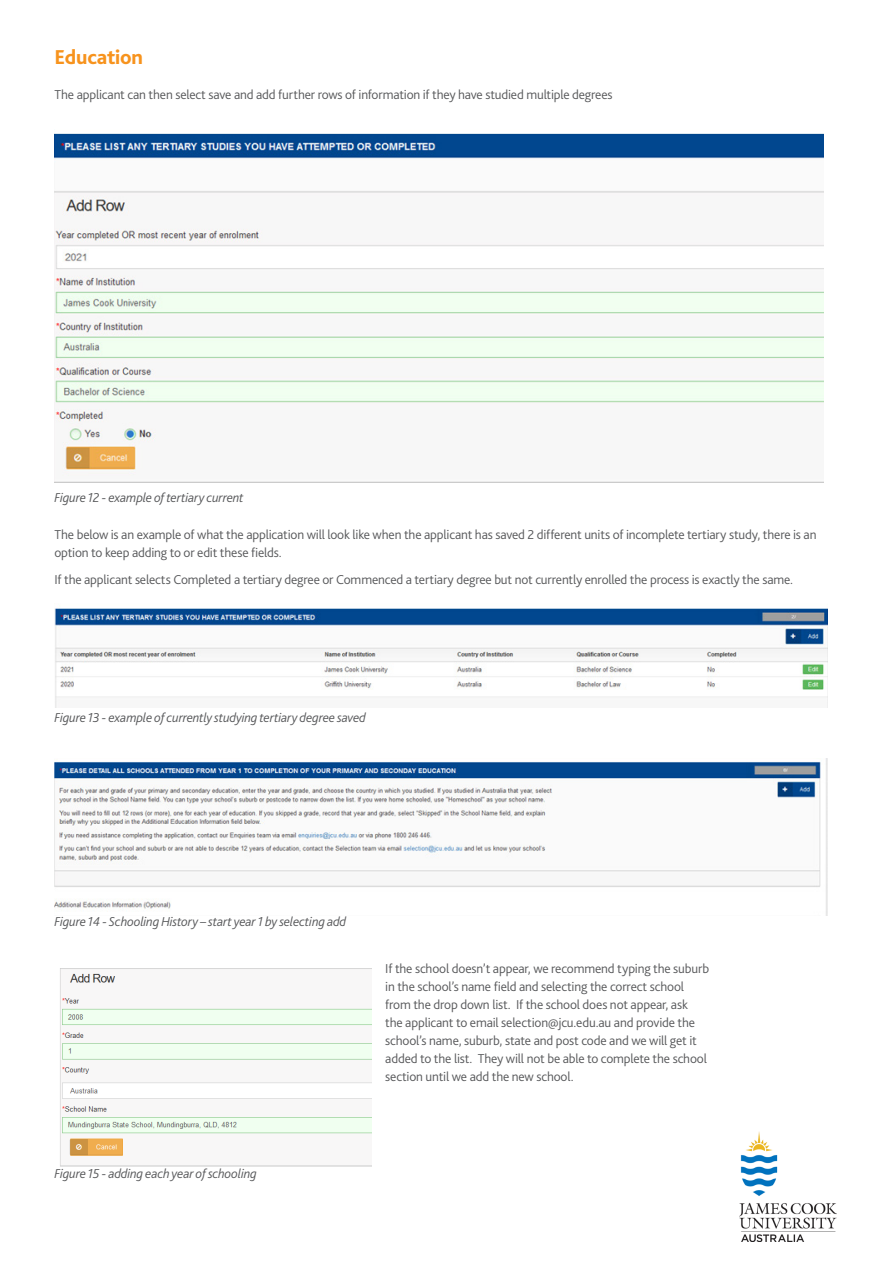
<style>
.page{position:relative;width:893px;height:1263px;background:#fff}
.page>*{position:absolute;margin:0;border:0;box-sizing:border-box;transform-origin:0 0}
.Subhead_2A{font:800 21px "Bliss 2";letter-spacing:-.01em;color:#f7931d}
.Body_copy{font:300 13.5px/18px "Bliss 2";letter-spacing:-.01em;color:#57585a}
.Body_copy-2{font:italic 300 13.5px "Bliss 2";letter-spacing:-.01em;color:#57585a}
</style>
<div class="page">
<img style="left:54px;top:133px;width:769px;height:349px">
<img style="left:55px;top:608px;width:773px;height:100px">
<img style="left:54px;top:759px;width:774px;height:157px">
<img style="left:60px;top:968px;width:311px;height:199px">
<img style="left:740px;top:1132px;width:96px;height:110px">
<p class="Subhead_2A" style="left:54px;top:44px;width:90px">Education</p>
<p class="Body_copy" style="left:54px;top:86px;width:560px">The applicant can then select save and add further rows of information if they have studied multiple degrees</p>
<p class="Body_copy-2" style="left:54px;top:489px;width:191px">Figure 12 - example of tertiary current</p>
<p class="Body_copy" style="left:54px;top:526px;width:764px">The below is an example of what the application will look like when the applicant has saved 2 different units of incomplete tertiary study, there is an option to keep adding to or edit these fields.</p>
<p class="Body_copy" style="left:54px;top:570px;width:740px">If the applicant selects Completed a tertiary degree or Commenced a tertiary degree but not currently enrolled the process is exactly the same.</p>
<p class="Body_copy-2" style="left:54px;top:709px;width:313px">Figure 13 - example of currently studying tertiary degree saved</p>
<p class="Body_copy-2" style="left:54px;top:913px;width:293px">Figure 14 - Schooling History – start year 1 by selecting add</p>
<p class="Body_copy-2" style="left:54px;top:1165px;width:204px">Figure 15 - adding each year of schooling</p>
<p class="Body_copy" style="left:385px;top:959px;width:325px">If the school doesn’t appear, we recommend typing the suburb in the school’s name field and selecting the correct school from the drop down list. If the school does not appear, ask<br>the applicant to email selection@jcu.edu.au and provide the school’s name, suburb, state and post code and we will get it added to the list. They will not be able to complete the school section until we add the new school.</p>
</div>
